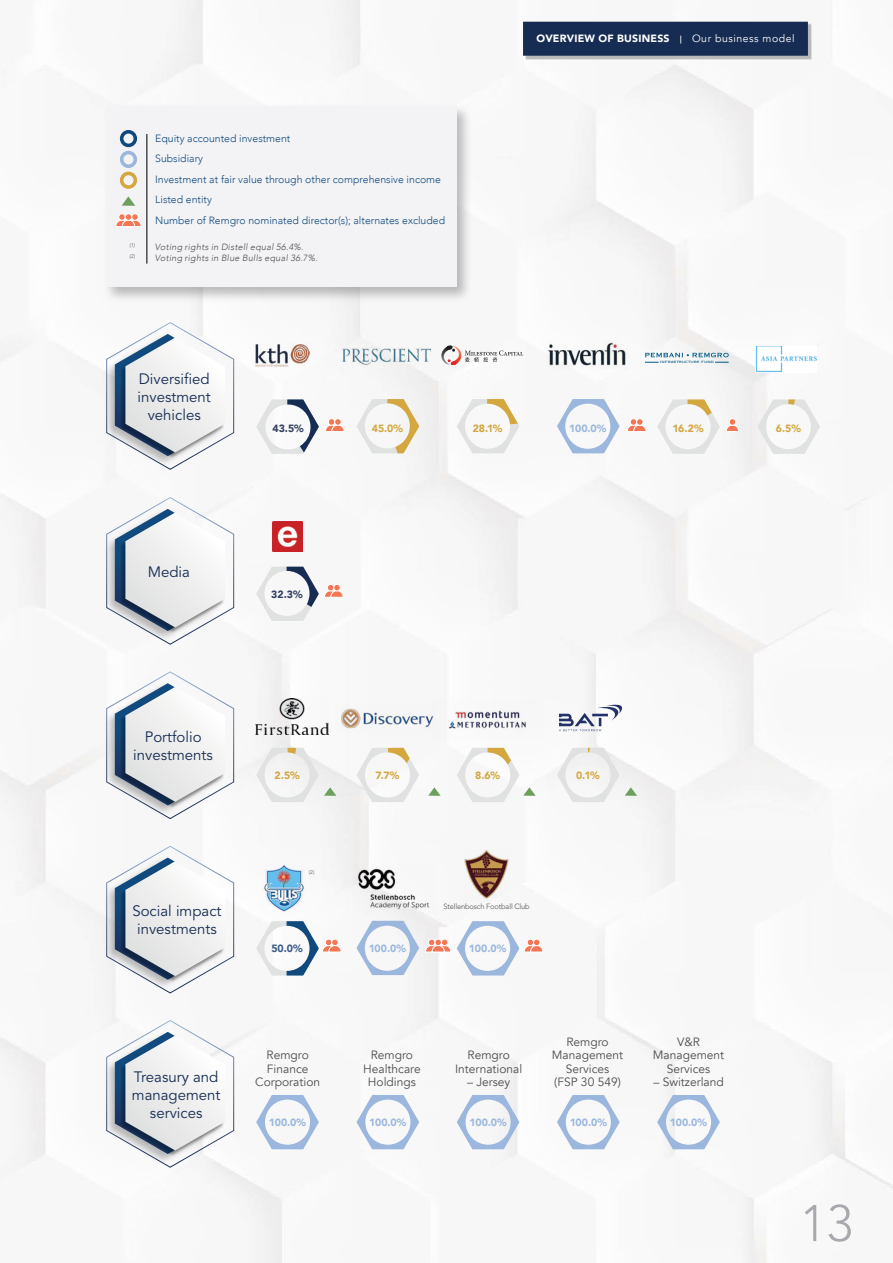
<style>
.page{position:relative;width:893px;height:1263px;background:#fff}
.page>*{position:absolute;margin:0;border:0;box-sizing:border-box;transform-origin:0 0}
.t1{font:300 51px "Avenir";color:#a7a9ac}
.t2{font:15px/18px "Avenir LT Std";color:#162c53;text-align:center}
.t3{font:12px/13.5px "Avenir";color:#4d4d4f;text-align:center}
.t4{font:300 10.5px/20.5px "Avenir";color:#10497d}
.t5{font:900 10.5px "Avenir";letter-spacing:-.01em;color:#9bb7de}
.t6{font:900 10.5px "Avenir";letter-spacing:.02em;color:#fff}
.t7{font:900 10.5px "Avenir";color:#d4a73f}
.t8{font:900 10.5px "Avenir";color:#344063}
.t9{font:900 10.5px "Avenir";color:#3b5b8a}
.t10{font:italic 300 9px/10.8px "Avenir";letter-spacing:.03em;color:#4d4d4f}
.t11{font:300 7.5px "Avenir LT Std";letter-spacing:-.02em;color:#4d4d4f}
.t12{font:300 5.25px "Avenir";color:#4d4d4f}
.t13{font:4.95px "Copperplate";color:#005b87}
.s1{font-family:"Bodoni Svty Two ITCTT";font-weight:700;font-size:9px}
.s2{font-weight:400}
</style>
<div class="page">
<img style="left:0;top:0;width:893px;height:1263px">
<img style="left:273px;top:522px;width:30px;height:30px">
<svg style="left:256px;top:567px;width:88px;height:54px"></svg>
<img style="left:255px;top:698px;width:74px;height:36px">
<img style="left:262px;top:863px;width:44px;height:49px">
<svg style="left:256px;top:921px;width:86px;height:54px"></svg>
<img style="left:255px;top:344px;width:54px;height:23px">
<div style="left:328px;top:418px;width:7px;height:8px;border:1px solid #fff;border-radius:50%"></div>
<svg style="left:325px;top:419px;width:20px;height:13px"></svg>
<div style="left:334px;top:418px;width:8px;height:8px;border:1px solid #fff;border-radius:50%"></div>
<div style="left:546px;top:702px;width:81px;height:39px;background:#fff"></div>
<svg style="left:559px;top:705px;width:63px;height:26px"></svg>
<img style="left:352px;top:863px;width:83px;height:49px">
<svg style="left:356px;top:921px;width:63px;height:54px"></svg>
<img style="left:539px;top:337px;width:94px;height:37px">
<img style="left:756px;top:346px;width:61px;height:26px">
<svg style="left:425px;top:921px;width:119px;height:54px"></svg>
<div style="left:453px;top:850px;width:68px;height:52px;background:#f7f7f7"></div>
<img style="left:464px;top:850px;width:45px;height:49px">
<svg style="left:645px;top:353px;width:84px;height:10px"></svg>
<div style="left:525px;top:24px;width:287px;height:36px;background:#b8b8b8"></div>
<div style="left:523px;top:22px;width:285px;height:34px;background:#162c53"></div>
<div style="left:630px;top:418px;width:7px;height:8px;border:1px solid #fff;border-radius:50%"></div>
<svg style="left:626px;top:419px;width:21px;height:13px"></svg>
<div style="left:636px;top:418px;width:7px;height:8px;border:1px solid #fff;border-radius:50%"></div>
<svg style="left:106px;top:322px;width:128px;height:148px"></svg>
<svg style="left:106px;top:497px;width:128px;height:148px"></svg>
<svg style="left:106px;top:671px;width:128px;height:148px"></svg>
<svg style="left:106px;top:845px;width:128px;height:149px"></svg>
<svg style="left:106px;top:1020px;width:128px;height:148px"></svg>
<svg style="left:428px;top:787px;width:13px;height:9px"></svg>
<img style="left:336px;top:704px;width:96px;height:29px">
<img style="left:432px;top:701px;width:111px;height:38px">
<div style="left:102px;top:102px;width:371px;height:201px;background:#000;opacity:.26"></div>
<div style="left:106px;top:106px;width:351px;height:181px;background:#f3f3f6"></div>
<hr style="left:146px;top:134px;width:2px;height:130px;background:#4d4d4f">
<svg style="left:122px;top:196px;width:13px;height:10px"></svg>
<div style="left:131px;top:213px;width:8px;height:8px;border:1px solid #fff;border-radius:50%"></div>
<div style="left:118px;top:213px;width:8px;height:8px;border:1px solid #fff;border-radius:50%"></div>
<svg style="left:116px;top:214px;width:25px;height:13px"></svg>
<div style="left:125px;top:214px;width:7px;height:6px;background:#f37655;border-radius:50%"></div>
<div style="left:125px;top:213px;width:7px;height:8px;border:1px solid #fff;border-radius:50%"></div>
<svg style="left:120px;top:130px;width:17px;height:59px"></svg>
<div style="left:438px;top:340px;width:89px;height:30px;background:#f7f7f7"></div>
<svg style="left:441px;top:346px;width:82px;height:19px"></svg>
<img style="left:343px;top:347px;width:88px;height:18px">
<svg style="left:256px;top:748px;width:80px;height:54px"></svg>
<svg style="left:557px;top:748px;width:80px;height:54px"></svg>
<svg style="left:457px;top:748px;width:79px;height:54px"></svg>
<svg style="left:356px;top:748px;width:63px;height:54px"></svg>
<svg style="left:256px;top:399px;width:63px;height:55px"></svg>
<svg style="left:356px;top:399px;width:63px;height:54px"></svg>
<svg style="left:457px;top:399px;width:62px;height:54px"></svg>
<svg style="left:557px;top:399px;width:63px;height:54px"></svg>
<svg style="left:657px;top:399px;width:82px;height:55px"></svg>
<svg style="left:757px;top:399px;width:63px;height:55px"></svg>
<svg style="left:256px;top:1095px;width:63px;height:54px"></svg>
<svg style="left:356px;top:1095px;width:63px;height:54px"></svg>
<svg style="left:457px;top:1095px;width:62px;height:54px"></svg>
<svg style="left:557px;top:1095px;width:63px;height:54px"></svg>
<svg style="left:657px;top:1095px;width:63px;height:54px"></svg>
<p class="t4" style="left:155px;top:128px;width:291px">Equity accounted investment<br>Subsidiary<br>Investment at fair value through other comprehensive income Listed entity<br>Number of Remgro nominated director(s); alternates excluded</p>
<p class="t10" style="left:129px;top:242px;width:190px"><sup>(1)</sup> Voting rights in Distell equal 56.4%.<br><sup>(2)</sup> Voting rights in Blue Bulls equal 36.7%.</p>
<h2 class="t2" style="left:138px;top:370px;width:75px">Diversified investment vehicles</h2>
<p class="t6" style="left:536px;top:30px;width:260px">OVERVIEW OF BUSINESS <span class="s1">|</span> <span class="s2">Our business model</span></p>
<p class="t13" style="left:660px;top:359px;width:55px">infrastructure fund</p>
<p class="t8" style="left:272px;top:419px;width:33px">43.5%</p>
<p class="t7" style="left:372px;top:419px;width:33px">45.0%</p>
<p class="t7" style="left:473px;top:419px;width:31px">28.1%</p>
<p class="t5" style="left:569px;top:419px;width:39px">100.0%</p>
<p class="t7" style="left:672px;top:419px;width:33px">16.2%</p>
<p class="t7" style="left:776px;top:419px;width:27px">6.5%</p>
<h2 class="t2" style="left:148px;top:563px;width:44px">Media</h2>
<p class="t8" style="left:271px;top:585px;width:33px">32.3%</p>
<h2 class="t2" style="left:133px;top:728px;width:81px">Portfolio investments</h2>
<p class="t7" style="left:275px;top:766px;width:27px">2.5%</p>
<p class="t7" style="left:375px;top:766px;width:25px">7.7%</p>
<p class="t7" style="left:475px;top:766px;width:26px">8.6%</p>
<p class="t7" style="left:576px;top:766px;width:25px">0.1%</p>
<h2 class="t2" style="left:132px;top:902px;width:91px">Social impact investments</h2>
<h2 class="t2" style="left:132px;top:1068px;width:90px">Treasury and management services</h2>
<p class="t12" style="left:309px;top:869px;width:7px">(2)</p>
<p class="t11" style="left:443px;top:902px;width:88px">Stellenbosch Football Club</p>
<p class="t9" style="left:271px;top:939px;width:33px">50.0%</p>
<p class="t5" style="left:369px;top:939px;width:39px">100.0%</p>
<p class="t5" style="left:469px;top:939px;width:39px">100.0%</p>
<p class="t3" style="left:255px;top:1049px;width:66px">Remgro<br>Finance<br>Corporation</p>
<p class="t3" style="left:363px;top:1049px;width:59px">Remgro<br>Healthcare<br>Holdings</p>
<p class="t3" style="left:455px;top:1049px;width:69px">Remgro<br>International</p>
<p class="t3" style="left:467px;top:1076px;width:45px">– Jersey</p>
<p class="t3" style="left:552px;top:1035px;width:73px">Remgro<br>Management<br>Services<br>(FSP 30 549)</p>
<p class="t3" style="left:653px;top:1035px;width:73px">V&amp;R<br>Management<br>Services</p>
<p class="t3" style="left:653px;top:1076px;width:72px">– Switzerland</p>
<p class="t5" style="left:269px;top:1113px;width:39px">100.0%</p>
<p class="t5" style="left:369px;top:1113px;width:39px">100.0%</p>
<p class="t5" style="left:469px;top:1113px;width:39px">100.0%</p>
<p class="t5" style="left:570px;top:1113px;width:39px">100.0%</p>
<p class="t5" style="left:670px;top:1113px;width:39px">100.0%</p>
<h1 class="t1" style="left:800px;top:1193px;width:55px">13</h1>
</div>
